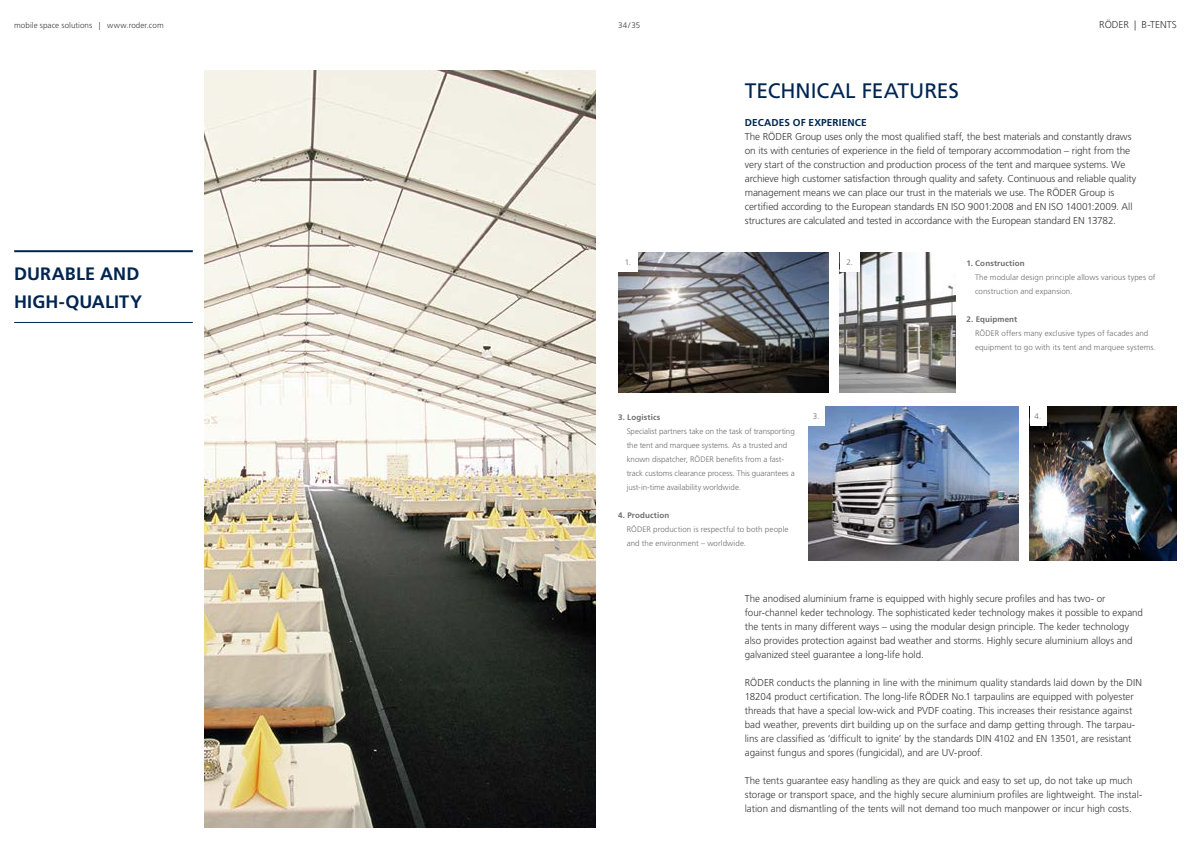
<style>
.page{position:relative;width:1191px;height:842px;background:#fff}
.page>*{position:absolute;margin:0;border:0;box-sizing:border-box;transform-origin:0 0}
.t1{font:21px "Frutiger LT Pro";color:#002550}
.t2{font:700 18px/28px "Frutiger LT Pro";letter-spacing:.005em;color:#002550}
.t3{font:300 10px/14px "Frutiger LT Pro";letter-spacing:-.005em;color:#3a3a39}
.t4{font:700 10px "Frutiger LT Pro";letter-spacing:.015em;color:#002550}
.t5{font:300 8px/14px "Frutiger LT Pro";letter-spacing:.005em;color:#6e6e6e}
.t6{font:700 8px "Frutiger LT Pro";letter-spacing:.015em;color:#6e6e6e}
.t7{font:300 8px "Frutiger LT Pro";letter-spacing:.01em;color:#3a3a39}
</style>
<div class="page">
<hr style="left:14px;top:250px;width:179px;height:2px;background:#002550">
<hr style="left:14px;top:322px;width:179px;height:1px;background:#002550">
<img style="left:204px;top:70px;width:391px;height:758px">
<img style="left:618px;top:252px;width:210px;height:140px">
<div style="left:618px;top:252px;width:20px;height:20px;background:#fff"></div>
<img style="left:840px;top:252px;width:115px;height:140px">
<div style="left:840px;top:252px;width:19px;height:20px;background:#fff"></div>
<img style="left:808px;top:406px;width:210px;height:154px">
<div style="left:808px;top:406px;width:16px;height:20px;background:#fff"></div>
<img style="left:1029px;top:406px;width:147px;height:154px">
<div style="left:1029px;top:406px;width:17px;height:20px;background:#fff"></div>
<p class="t7" style="left:14px;top:21px;width:151px">mobile space solutions | www.roder.com</p>
<p class="t7" style="left:618px;top:21px;width:24px">34/35</p>
<p class="t3" style="left:1099px;top:18px;width:79px">RÖDER | B-TENTS</p>
<h2 class="t2" style="left:14px;top:260px;width:129px">DURABLE AND<br>HIGH-QUALITY</h2>
<h1 class="t1" style="left:745px;top:79px;width:215px">TECHNICAL FEATURES</h1>
<p class="t4" style="left:745px;top:117px;width:123px">DECADES OF EXPERIENCE</p>
<p class="t3" style="left:745px;top:130px;width:393px">The RÖDER Group uses only the most qualified staff, the best materials and constantly draws on its with centuries of experience in the field of temporary accommodation – right from the very start of the construction and production process of the tent and marquee systems. We archieve high customer satisfaction through quality and safety. Continuous and reliable quality management means we can place our trust in the materials we use. The RÖDER Group is certified according to the European standards EN ISO 9001:2008 and EN ISO 14001:2009. All structures are calculated and tested in accordance with the European standard EN 13782.</p>
<p class="t6" style="left:966px;top:259px;width:60px">1. Construction</p>
<p class="t5" style="left:975px;top:270px;width:182px">The modular design principle allows various types of construction and expansion.</p>
<p class="t6" style="left:966px;top:315px;width:52px">2. Equipment</p>
<p class="t5" style="left:975px;top:326px;width:182px">RÖDER offers many exclusive types of facades and equipment to go with its tent and marquee systems.</p>
<p class="t5" style="left:625px;top:255px;width:8px">1.</p>
<p class="t5" style="left:846px;top:255px;width:8px">2.</p>
<p class="t6" style="left:618px;top:413px;width:44px">3. Logistics</p>
<p class="t5" style="left:626px;top:424px;width:169px">Specialist partners take on the task of transporting the tent and marquee systems. As a trusted and known dispatcher, RÖDER benefits from a fast&shy;track customs clearance process. This guarantees a just-in-time availability worldwide.</p>
<p class="t6" style="left:618px;top:511px;width:53px">4. Production</p>
<p class="t5" style="left:626px;top:522px;width:163px">RÖDER production is respectful to both people and the environment – worldwide.</p>
<p class="t5" style="left:813px;top:409px;width:8px">3.</p>
<p class="t5" style="left:1034px;top:409px;width:8px">4.</p>
<p class="t3" style="left:745px;top:592px;width:400px">The anodised aluminium frame is equipped with highly secure profiles and has two- or four-channel keder technology. The sophisticated keder technology makes it possible to expand the tents in many different ways – using the modular design principle. The keder technology also provides protection against bad weather and storms. Highly secure aluminium alloys and galvanized steel guarantee a long-life hold.</p>
<p class="t3" style="left:745px;top:676px;width:398px">RÖDER conducts the planning in line with the minimum quality standards laid down by the DIN 18204 product certification. The long-life RÖDER No.1 tarpaulins are equipped with polyester threads that have a special low-wick and PVDF coating. This increases their resistance against bad weather, prevents dirt building up on the surface and damp getting through. The tarpau&shy;lins are classified as ‘difficult to ignite’ by the standards DIN 4102 and EN 13501, are resistant against fungus and spores (fungicidal), and are UV-proof.</p>
<p class="t3" style="left:745px;top:774px;width:399px">The tents guarantee easy handling as they are quick and easy to set up, do not take up much storage or transport space, and the highly secure aluminium profiles are lightweight. The instal&shy;lation and dismantling of the tents will not demand too much manpower or incur high costs.</p>
</div>
